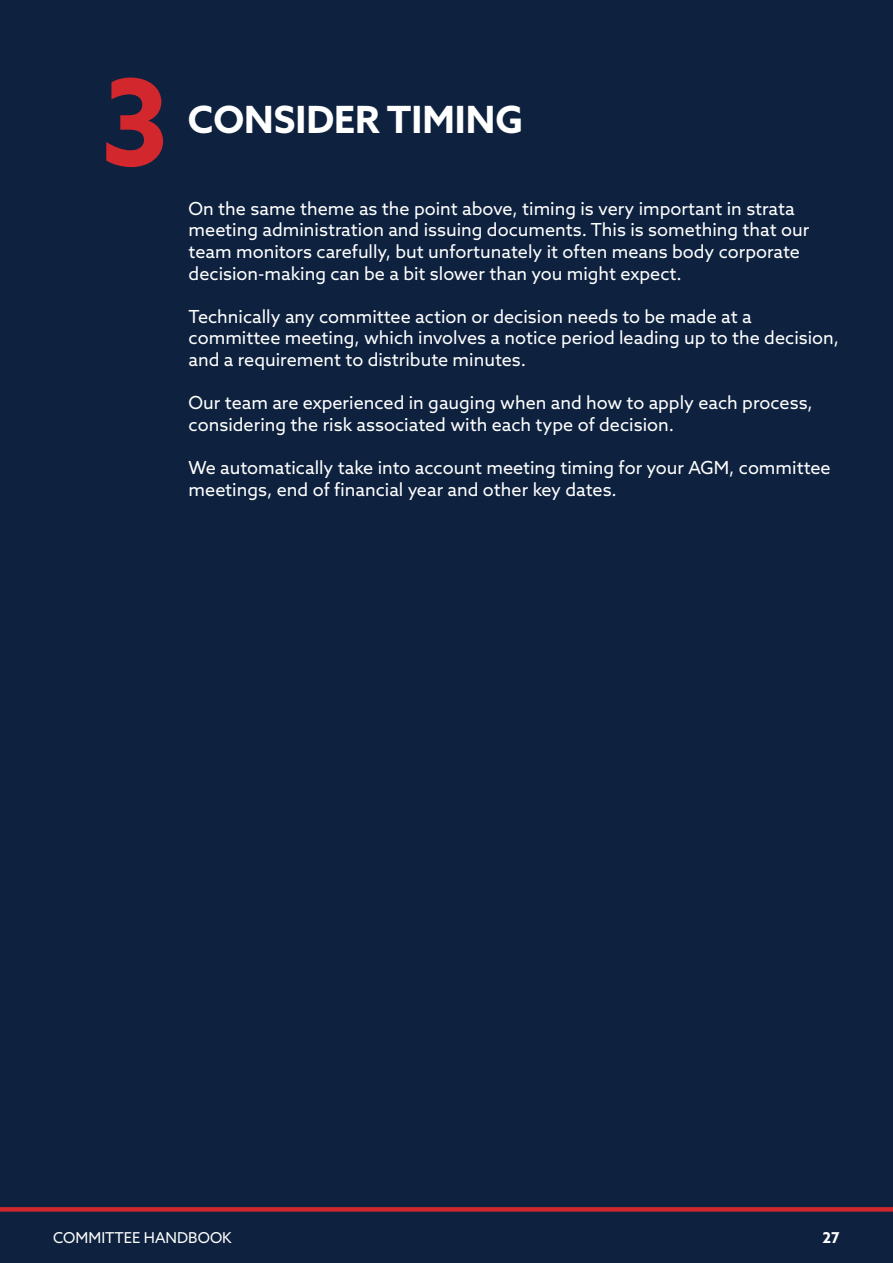
<style>
.page{position:relative;width:893px;height:1263px;background:#0e223f}
.page>*{position:absolute;margin:0;border:0;box-sizing:border-box;transform-origin:0 0}
.t1{font:700 120px "Azo Sans";color:#d3272e}
.t2{font:700 37.5px "Azo Sans";color:#fff}
.t3{font:18px/21.6px "Azo Sans";color:#fff}
.t4{font:15px "Azo Sans";color:#fff}
.t5{font:700 15px "Azo Sans";color:#fff}
</style>
<div class="page">
<svg style="left:0;top:1207px;width:893px;height:4px;background:#cd262e"></svg>
<h1 class="t1" style="left:101px;top:43px;width:70px">3</h1>
<h2 class="t2" style="left:188px;top:95px;width:337px">CONSIDER TIMING</h2>
<p class="t3" style="left:189px;top:197px;width:622px">On the same theme as the point above, timing is very important in strata meeting administration and issuing documents. This is something that our team monitors carefully, but unfortunately it often means body corporate decision-making can be a bit slower than you might expect.</p>
<p class="t3" style="left:189px;top:305px;width:652px">Technically any committee action or decision needs to be made at a committee meeting, which involves a notice period leading up to the decision, and a requirement to distribute minutes.</p>
<p class="t3" style="left:189px;top:392px;width:626px">Our team are experienced in gauging when and how to apply each process, considering the risk associated with each type of decision.</p>
<p class="t3" style="left:189px;top:457px;width:644px">We automatically take into account meeting timing for your AGM, committee meetings, end of financial year and other key dates.</p>
<p class="t4" style="left:53px;top:1228px;width:180px">COMMITTEE HANDBOOK</p>
<p class="t5" style="left:822px;top:1228px;width:19px">27</p>
</div>
